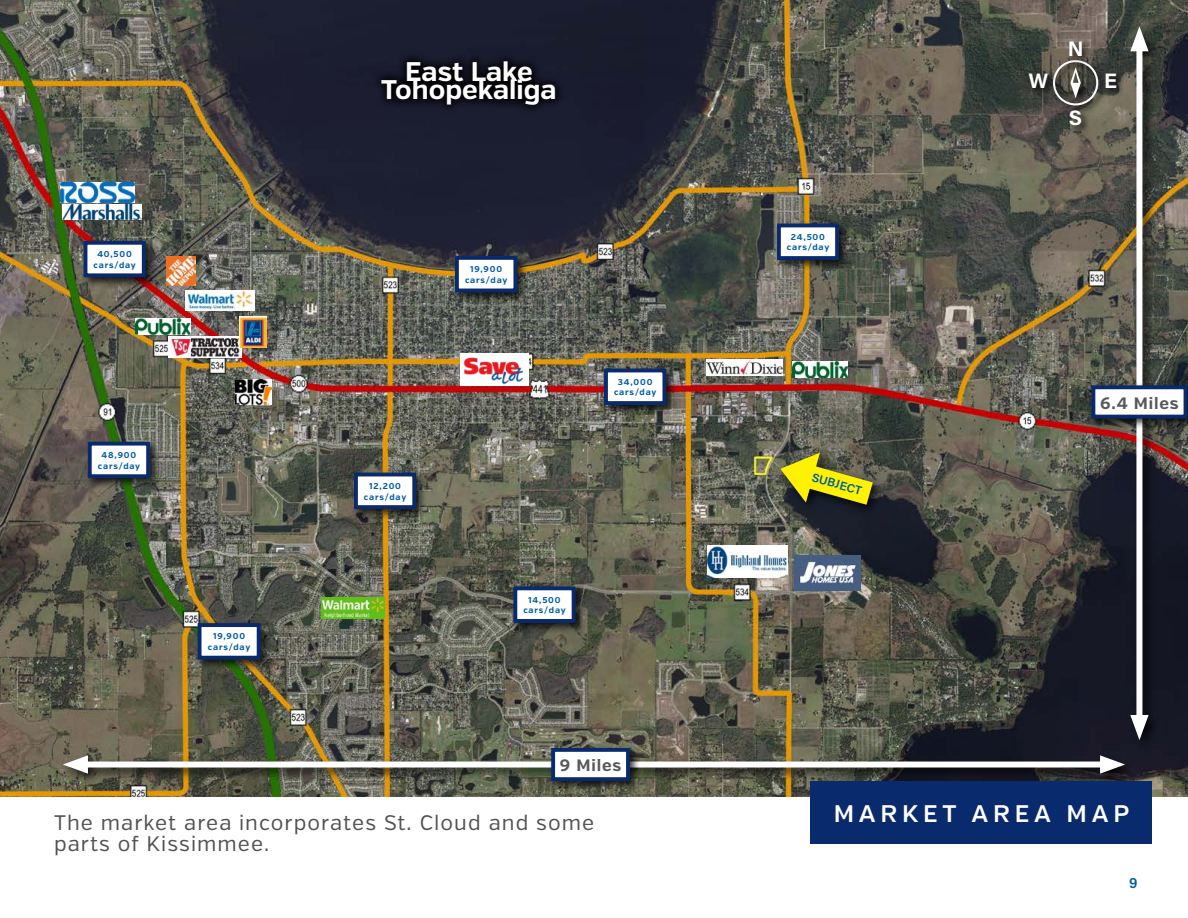
<style>
.page{position:relative;width:1188px;height:918px;background:#fff}
.page>*{position:absolute;margin:0;border:0;box-sizing:border-box;transform-origin:0 0}
.t1{font:700 27px "Verb";color:#fff}
.t2{font:600 24px "Verb";letter-spacing:.2em;color:#fff}
.t3{font:21px/21px "Verb";letter-spacing:.05em;color:#525252}
.t4{font:700 21px "Acumin Pro";color:#fefefe}
.t5{font:700 16.5px "Verb";letter-spacing:.05em;color:#58595b}
.t6{font:600 15px "Acumin Pro";color:#005ba2}
.t7{font:600 12px "Acumin Pro";color:#005ba2}
.t8{font:700 8.55px/10.6px "Verb";letter-spacing:.1em;color:#005ba2;text-align:center}
</style>
<div class="page">
<img style="left:0;top:0;width:1188px;height:796px">
<div style="left:1127px;top:24px;width:34px;height:728px;background:#000;opacity:.75"></div>
<div style="left:1136px;top:41px;width:6px;height:684px;background:#fff"></div>
<svg style="left:1130px;top:26px;width:19px;height:25px"></svg>
<svg style="left:1130px;top:715px;width:19px;height:25px"></svg>
<div style="left:1088px;top:382px;width:100px;height:47px;background:#000;opacity:.75"></div>
<div style="left:1093px;top:387px;width:92px;height:30px;background:#fff"></div>
<div style="left:1091px;top:385px;width:96px;height:34px;border:4px solid #092a6d"></div>
<div style="left:60px;top:752px;width:1077px;height:34px;background:#000;opacity:.75"></div>
<div style="left:78px;top:762px;width:1032px;height:6px;background:#fff"></div>
<svg style="left:63px;top:755px;width:25px;height:19px"></svg>
<svg style="left:1100px;top:755px;width:25px;height:19px"></svg>
<div style="left:548px;top:745px;width:93px;height:47px;background:#000;opacity:.75"></div>
<div style="left:553px;top:750px;width:75px;height:29px;background:#fff"></div>
<div style="left:551px;top:748px;width:79px;height:33px;border:4px solid #092a6d"></div>
<div style="left:811px;top:781px;width:341px;height:63px;background:#092a6d"></div>
<div style="left:80px;top:238px;width:77px;height:51px;background:#000;opacity:.75"></div>
<div style="left:86px;top:243px;width:58px;height:32px;background:#fff"></div>
<div style="left:84px;top:241px;width:62px;height:36px;border:4px solid #092a6d"></div>
<div style="left:372px;top:51px;width:193px;height:64px;background:#000;opacity:.94"></div>
<div style="left:1051px;top:58px;width:56px;height:56px;background:#000;opacity:.75"></div>
<svg style="left:1051px;top:58px;width:50px;height:50px;background:#63615b"></svg>
<div style="left:1068px;top:39px;width:23px;height:26px;background:#000;opacity:.75"></div>
<div style="left:1068px;top:109px;width:22px;height:25px;background:#000;opacity:.75"></div>
<div style="left:1105px;top:71px;width:21px;height:27px;background:#000;opacity:.75"></div>
<div style="left:1027px;top:72px;width:30px;height:25px;background:#000;opacity:.75"></div>
<div style="left:777px;top:449px;width:107px;height:67px;background:#000;opacity:.75"></div>
<svg style="left:777px;top:451px;width:98px;height:56px;background:#8e8a25"></svg>
<img style="left:793px;top:361px;width:55px;height:17px">
<img style="left:186px;top:291px;width:69px;height:19px">
<img style="left:135px;top:318px;width:55px;height:16px">
<img style="left:166px;top:256px;width:29px;height:29px">
<img style="left:169px;top:336px;width:73px;height:22px">
<img style="left:240px;top:316px;width:26px;height:31px">
<img style="left:322px;top:597px;width:62px;height:22px">
<img style="left:707px;top:546px;width:80px;height:31px">
<img style="left:795px;top:556px;width:66px;height:35px">
<img style="left:707px;top:360px;width:76px;height:16px">
<div style="left:460px;top:353px;width:68px;height:32px;background:#fff"></div>
<img style="left:463px;top:357px;width:61px;height:27px">
<img style="left:61px;top:183px;width:74px;height:19px">
<img style="left:63px;top:204px;width:79px;height:15px">
<img style="left:235px;top:379px;width:37px;height:26px">
<div style="left:351px;top:469px;width:76px;height:51px;background:#000;opacity:.75"></div>
<div style="left:356px;top:475px;width:58px;height:32px;background:#fff"></div>
<div style="left:354px;top:473px;width:62px;height:36px;border:4px solid #092a6d"></div>
<div style="left:85px;top:438px;width:76px;height:51px;background:#000;opacity:.75"></div>
<div style="left:90px;top:444px;width:58px;height:32px;background:#fff"></div>
<div style="left:88px;top:442px;width:62px;height:36px;border:4px solid #092a6d"></div>
<div style="left:601px;top:365px;width:76px;height:51px;background:#000;opacity:.75"></div>
<div style="left:606px;top:371px;width:58px;height:32px;background:#fff"></div>
<div style="left:604px;top:369px;width:62px;height:36px;border:4px solid #092a6d"></div>
<div style="left:774px;top:220px;width:76px;height:51px;background:#000;opacity:.75"></div>
<div style="left:779px;top:225px;width:58px;height:33px;background:#fff"></div>
<div style="left:777px;top:224px;width:62px;height:36px;border:4px solid #092a6d"></div>
<div style="left:452px;top:253px;width:76px;height:51px;background:#000;opacity:.75"></div>
<div style="left:457px;top:258px;width:58px;height:32px;background:#fff"></div>
<div style="left:455px;top:256px;width:62px;height:36px;border:4px solid #092a6d"></div>
<div style="left:194px;top:620px;width:78px;height:51px;background:#000;opacity:.75"></div>
<div style="left:200px;top:625px;width:59px;height:33px;background:#fff"></div>
<div style="left:198px;top:623px;width:63px;height:37px;border:4px solid #092a6d"></div>
<div style="left:510px;top:583px;width:77px;height:51px;background:#000;opacity:.75"></div>
<div style="left:515px;top:588px;width:59px;height:33px;background:#fff"></div>
<div style="left:513px;top:586px;width:63px;height:37px;border:4px solid #092a6d"></div>
<p class="t8" style="left:94px;top:249px;width:44px">40,500 cars/day</p>
<p class="t8" style="left:98px;top:450px;width:44px">48,900 cars/day</p>
<p class="t8" style="left:208px;top:631px;width:44px">19,900 cars/day</p>
<h1 class="t1" style="left:405px;top:55px;width:129px">East Lake</h1>
<h1 class="t1" style="left:381px;top:73px;width:177px">Tohopekaliga</h1>
<p class="t8" style="left:364px;top:481px;width:44px">12,200 cars/day</p>
<p class="t8" style="left:465px;top:264px;width:44px">19,900 cars/day</p>
<p class="t8" style="left:614px;top:377px;width:44px">34,000 cars/day</p>
<p class="t8" style="left:523px;top:595px;width:44px">14,500 cars/day</p>
<h3 class="t5" style="left:560px;top:755px;width:63px">9 Miles</h3>
<h3 class="t3" style="left:54px;top:813px;width:542px">The market area incorporates St. Cloud and some parts of Kissimmee.</h3>
<h3 class="t4" style="left:1068px;top:33px;width:17px">N</h3>
<h3 class="t4" style="left:1029px;top:66px;width:21px">W</h3>
<h3 class="t4" style="left:1104px;top:66px;width:14px">E</h3>
<p class="t8" style="left:787px;top:232px;width:44px">24,500 cars/day</p>
<h3 class="t7" style="left:815px;top:469px;width:53px;rotate:16deg">SUBJECT</h3>
<h3 class="t4" style="left:1069px;top:103px;width:15px">S</h3>
<h3 class="t5" style="left:1100px;top:393px;width:80px">6.4 Miles</h3>
<h2 class="t2" style="left:834px;top:799px;width:297px">MARKET AREA MAP</h2>
<h3 class="t6" style="left:1129px;top:872px;width:10px">9</h3>
</div>
